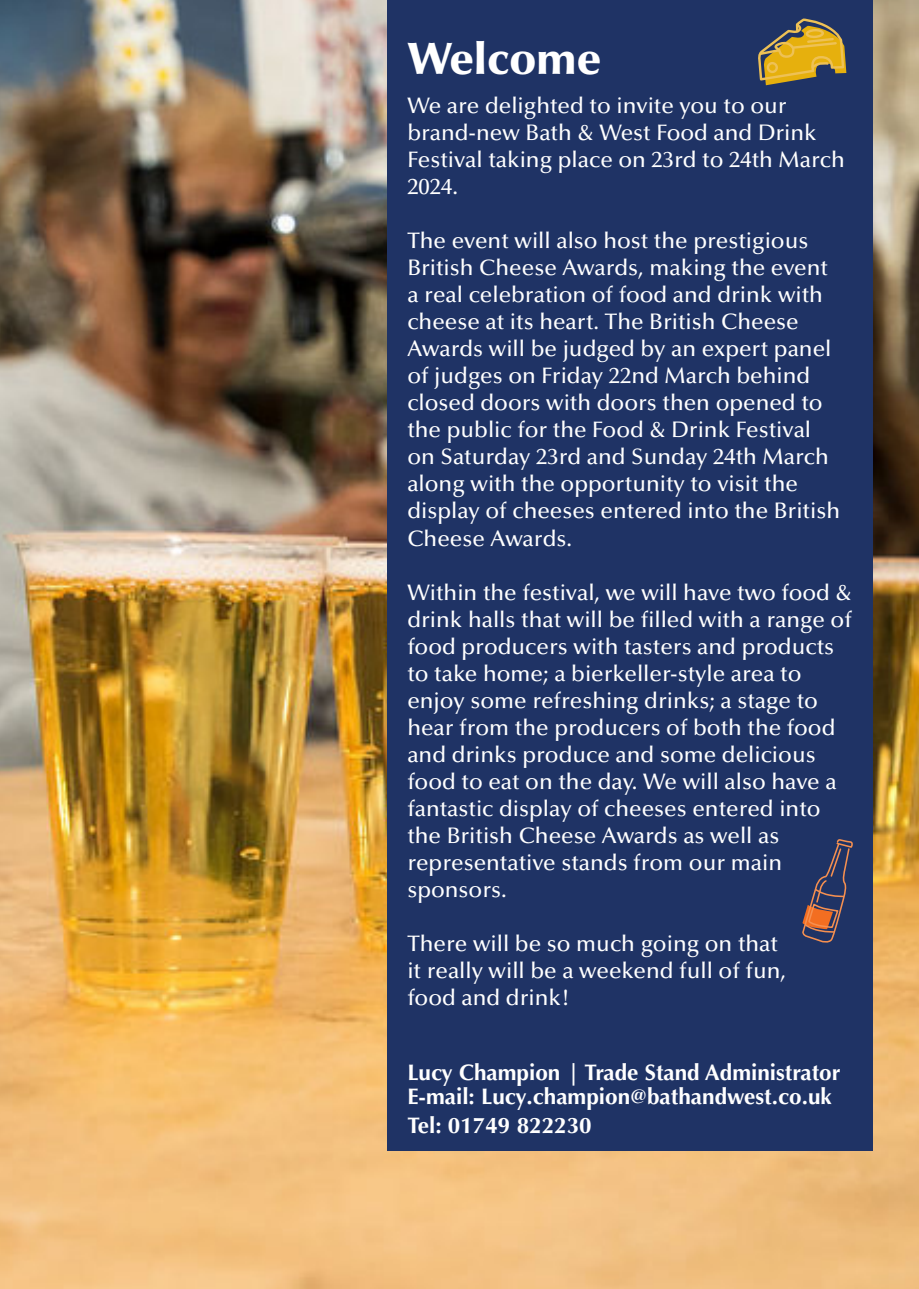
<style>
.page{position:relative;width:919px;height:1289px;background:#fff}
.page>*{position:absolute;margin:0;border:0;box-sizing:border-box;transform-origin:0 0}
.t1{font:900 45px "Optima LT Pro";color:#fff}
.t2{font:500 22.5px/27px "Optima LT Pro";color:#fff}
.t3{font:700 22.5px "Optima LT Pro";color:#fff}
</style>
<div class="page">
<img style="left:0;top:0;width:918px;height:1288px">
<div style="left:387px;top:0;width:485px;height:1150px;background:#1f3365"></div>
<svg style="left:758px;top:18px;width:88px;height:67px"></svg>
<svg style="left:802px;top:839px;width:50px;height:104px"></svg>
<p class="t1" style="left:407px;top:31px;width:196px">Welcome</p>
<p class="t2" style="left:407px;top:92px;width:439px">We are delighted to invite you to our brand-new Bath &amp; West Food and Drink<br>Festival taking place on 23rd to 24th March<br>2024.</p>
<p class="t2" style="left:407px;top:227px;width:425px">The event will also host the prestigious British Cheese Awards, making the event a real celebration of food and drink with cheese at its heart. The British Cheese Awards will be judged by an expert panel of judges on Friday 22nd March behind closed doors with doors then opened to the public for the Food &amp; Drink Festival on Saturday 23rd and Sunday 24th March along with the opportunity to visit the</p>
<p class="t2" style="left:407px;top:497px;width:434px">display of cheeses entered into the British<br>Cheese Awards.</p>
<p class="t2" style="left:407px;top:578px;width:446px">Within the festival, we will have two food &amp; drink halls that will be filled with a range of food producers with tasters and products to take home; a bierkeller-style area to</p>
<p class="t2" style="left:407px;top:686px;width:431px">enjoy some refreshing drinks; a stage to hear from the producers of both the food and drinks produce and some delicious food to eat on the day. We will also have a fantastic display of cheeses entered into the British Cheese Awards as well as</p>
<p class="t2" style="left:407px;top:848px;width:376px">representative stands from our main</p>
<p class="t2" style="left:407px;top:875px;width:101px">sponsors.</p>
<p class="t2" style="left:407px;top:929px;width:372px">There will be so much going on that</p>
<p class="t2" style="left:407px;top:956px;width:380px">it really will be a weekend full of fun,</p>
<p class="t2" style="left:407px;top:983px;width:165px">food and drink!</p>
<p class="t3" style="left:407px;top:1057px;width:434px">Lucy Champion | Trade Stand Administrator</p>
<p class="t3" style="left:407px;top:1081px;width:426px">E-mail: Lucy.champion@bathandwest.co.uk</p>
<p class="t3" style="left:407px;top:1110px;width:186px">Tel: 01749 822230</p>
</div>
